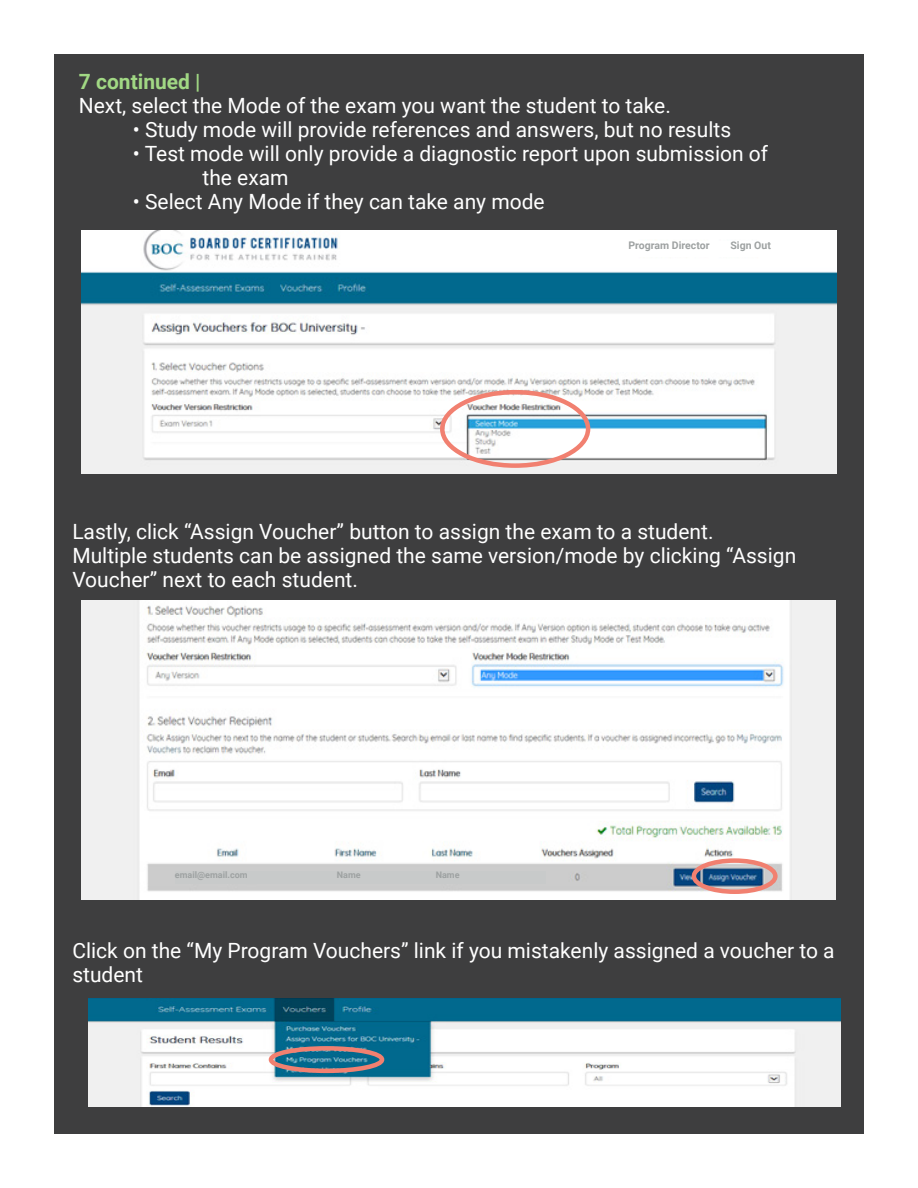
<style>
.page{position:relative;width:918px;height:1188px;background:#fff}
.page>*{position:absolute;margin:0;border:0;box-sizing:border-box;transform-origin:0 0}
.t1{font:21px/24px "Roboto";color:#fff}
.t2{font:700 21px "Roboto";color:#a1d884}
.t3{font:700 10.5px "Roboto";color:#9ea2a2}
.t4{font:700 9px "Roboto";color:#9ea2a2}
</style>
<div class="page">
<div style="left:54px;top:54px;width:810px;height:1080px;background:#3e3e3f"></div>
<img style="left:82px;top:231px;width:755px;height:243px">
<img style="left:82px;top:601px;width:754px;height:298px">
<div style="left:692px;top:858px;width:86px;height:36px;border:4px solid #f18070;border-radius:50%"></div>
<div style="left:440px;top:390px;width:150px;height:78px;border:4px solid #f18070;border-radius:50%"></div>
<div style="left:629px;top:241px;width:144px;height:15px;background:#fff"></div>
<div style="left:175px;top:871px;width:370px;height:12px;background:#c8caca"></div>
<img style="left:88px;top:998px;width:753px;height:109px">
<div style="left:269px;top:1046px;width:115px;height:27px;border:4px solid #f18070;border-radius:50%"></div>
<p class="t2" style="left:79px;top:67px;width:123px">7 continued |</p>
<p class="t1" style="left:79px;top:93px;width:594px">Next, select the Mode of the exam you want the student to take.</p>
<p class="t1" style="left:133px;top:117px;width:600px">• Study mode will provide references and answers, but no results</p>
<p class="t1" style="left:133px;top:141px;width:637px">• Test mode will only provide a diagnostic report upon submission of</p>
<p class="t1" style="left:202px;top:165px;width:88px">the exam</p>
<p class="t1" style="left:133px;top:189px;width:413px">• Select Any Mode if they can take any mode</p>
<p class="t3" style="left:629px;top:238px;width:83px">Program Director</p>
<p class="t3" style="left:730px;top:238px;width:42px">Sign Out</p>
<p class="t1" style="left:72px;top:519px;width:643px">Lastly, click “Assign Voucher” button to assign the exam to a student.</p>
<p class="t1" style="left:72px;top:543px;width:725px">Multiple students can be assigned the same version/mode by clicking “Assign<br>Voucher” next to each student.</p>
<p class="t4" style="left:175px;top:868px;width:74px">email@email.com</p>
<p class="t4" style="left:337px;top:868px;width:25px">Name</p>
<p class="t4" style="left:436px;top:868px;width:25px">Name</p>
<p class="t1" style="left:72px;top:937px;width:764px">Click on the “My Program Vouchers” link if you mistakenly assigned a voucher to a student</p>
</div>
